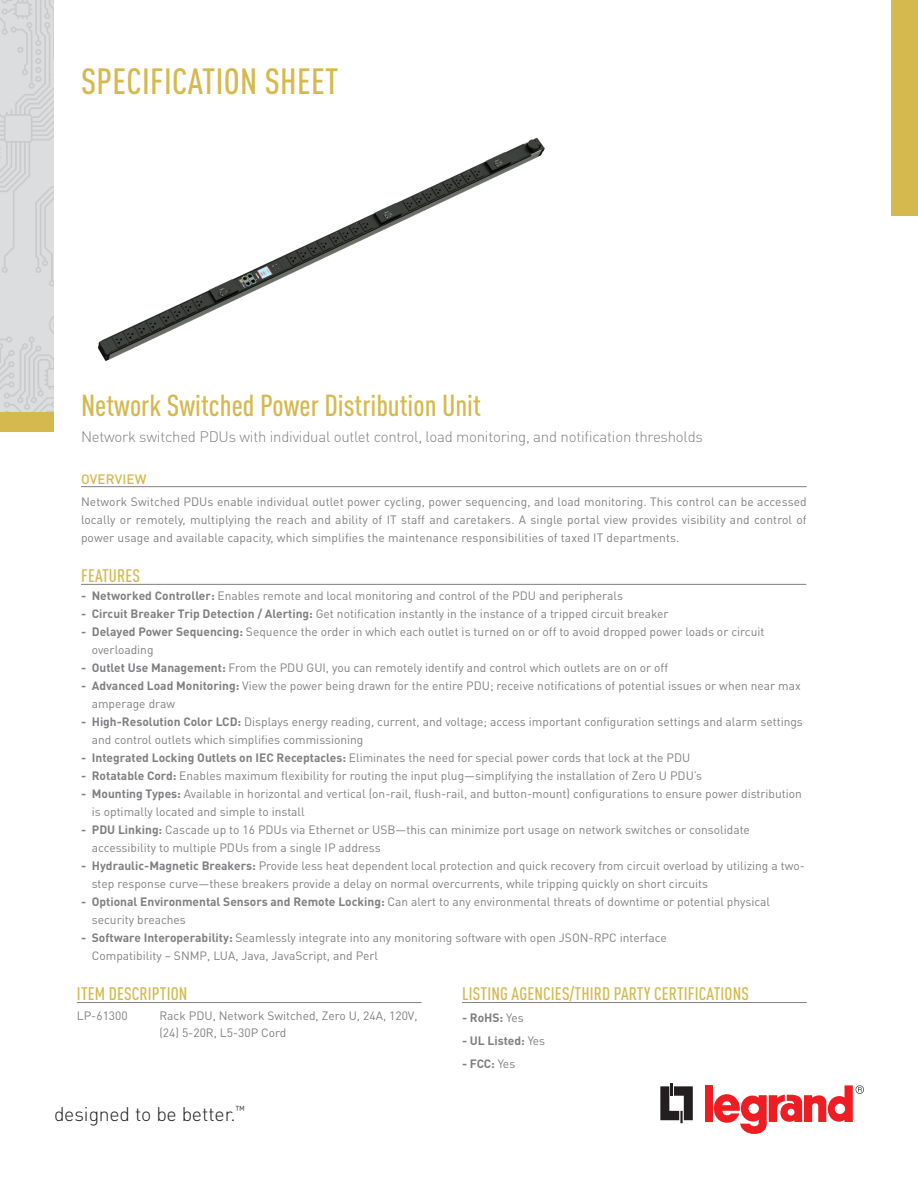
<style>
.page{position:relative;width:918px;height:1188px;background:#fff}
.page>*{position:absolute;margin:0;border:0;box-sizing:border-box;transform-origin:0 0}
.t1{font:500 condensed 36px "DIN Pro";letter-spacing:.01em;color:#d5b94f}
.Product_Header{font:500 condensed 30px "DIN Pro";color:#d5b94f}
.t2{font:300 19.5px "DIN";letter-spacing:-.005em;color:#231f20}
.Characteristics_Sect{font:500 condensed 18px "DIN Pro";letter-spacing:.01em;color:#d5b94f}
.Product_Header-2{font:300 15px "DIN Pro";letter-spacing:-.015em;color:#808083}
.Characteristics_Sect-2{font:500 13.5px "DIN Pro";letter-spacing:.01em;color:#d5b94f}
.Header_Bullets{font:12px/18px "DIN Pro";color:#808083}
.Main_Body_Copy{font:12px/18px "DIN Pro";letter-spacing:.01em;color:#808083;text-align:justify}
.Item_Description_MSR{font:12px/16.5px "DIN Pro";color:#808083}
.Header_Bullets-2{font:700 12px "DIN Pro";color:#808083}
.s1{font-weight:700}
.s2{font-weight:400}
</style>
<div class="page">
<div style="left:891px;top:0;width:27px;height:216px;background:#d5b94f"></div>
<svg style="left:660px;top:1083px;width:33px;height:40px"></svg>
<div style="left:705px;top:1085px;width:7px;height:37px;background:#ee1d23"></div>
<svg style="left:714px;top:1085px;width:150px;height:49px"></svg>
<div style="left:0;top:0;width:54px;height:432px;background:#dcdddf"></div>
<svg style="left:0;top:316px;width:54px;height:97px"></svg>
<svg style="left:0;top:0;width:54px;height:286px"></svg>
<div style="left:0;top:413px;width:54px;height:19px;background:#d5b94f"></div>
<hr style="left:81px;top:584px;width:725px;height:1px;background:#808083">
<hr style="left:81px;top:486px;width:726px;height:1px;background:#808083">
<img style="left:97px;top:137px;width:448px;height:224px">
<hr style="left:77px;top:1002px;width:345px;height:1px;background:#808083">
<hr style="left:462px;top:1002px;width:345px;height:1px;background:#808083">
<h1 class="t1" style="left:81px;top:60px;width:259px">SPECIFICATION SHEET</h1>
<p class="Product_Header" style="left:81px;top:388px;width:401px">Network Switched Power Distribution Unit</p>
<p class="Product_Header-2" style="left:81px;top:427px;width:624px">Network switched PDUs with individual outlet control, load monitoring, and notification thresholds</p>
<p class="Characteristics_Sect-2" style="left:81px;top:470px;width:67px">OVERVIEW</p>
<p class="Main_Body_Copy" style="left:81px;top:492px;width:727px">Network Switched PDUs enable individual outlet power cycling, power sequencing, and load monitoring. This control can be accessed locally or remotely, multiplying the reach and ability of IT staff and caretakers. A single portal view provides visibility and control of power usage and available capacity, which simplifies the maintenance responsibilities of taxed IT departments.</p>
<p class="Characteristics_Sect" style="left:81px;top:565px;width:61px">FEATURES</p>
<p class="Header_Bullets" style="left:81px;top:586px;width:544px"><span class="s1">- Networked Controller:</span> Enables remote and local monitoring and control of the PDU and peripherals</p>
<p class="Header_Bullets" style="left:81px;top:604px;width:589px"><span class="s1">- Circuit Breaker Trip Detection / Alerting:</span> Get notification instantly in the instance of a tripped circuit breaker</p>
<p class="Header_Bullets" style="left:92px;top:622px;width:674px;text-indent:-11px"><span class="s1">- Delayed Power Sequencing:</span> Sequence the order in which each outlet is turned on or off to avoid dropped power loads or circuit overloading</p>
<p class="Header_Bullets" style="left:81px;top:658px;width:589px"><span class="s1">- Outlet Use Management:</span> From the PDU GUI, you can remotely identify and control which outlets are on or off</p>
<p class="Header_Bullets" style="left:92px;top:676px;width:711px;text-indent:-11px"><span class="s1">- Advanced Load Monitoring:</span> View the power being drawn for the entire PDU; receive notifications of potential issues or when near max amperage draw</p>
<p class="Header_Bullets" style="left:92px;top:712px;width:713px;text-indent:-11px"><span class="s1">- High-Resolution Color LCD:</span> Displays energy reading, current, and voltage; access important configuration settings and alarm settings and control outlets which simplifies commissioning</p>
<p class="Header_Bullets" style="left:81px;top:748px;width:611px"><span class="s1">- Integrated Locking Outlets on IEC Receptacles:</span> Eliminates the need for special power cords that lock at the PDU</p>
<p class="Header_Bullets" style="left:81px;top:766px;width:623px"><span class="s1">- Rotatable Cord:</span> Enables maximum flexibility for routing the input plug—simplifying the installation of Zero U PDU’s</p>
<p class="Header_Bullets" style="left:92px;top:784px;width:712px;text-indent:-11px"><span class="s1">- Mounting Types:</span> Available in horizontal and vertical (on-rail, flush-rail, and button-mount) configurations to ensure power distribution is optimally located and simple to install</p>
<p class="Header_Bullets" style="left:92px;top:820px;width:660px;text-indent:-11px"><span class="s1">- PDU Linking:</span> Cascade up to 16 PDUs via Ethernet or USB—this can minimize port usage on network switches or consolidate accessibility to multiple PDUs from a single IP address</p>
<p class="Header_Bullets" style="left:92px;top:856px;width:715px;text-indent:-11px"><span class="s1">- Hydraulic-Magnetic Breakers:</span> Provide less heat dependent local protection and quick recovery from circuit overload by utilizing a two&shy;step response curve—these breakers provide a delay on normal overcurrents, while tripping quickly on short circuits</p>
<p class="Header_Bullets" style="left:92px;top:892px;width:680px;text-indent:-11px"><span class="s1">- Optional Environmental Sensors and Remote Locking:</span> Can alert to any environmental threats of downtime or potential physical security breaches</p>
<p class="Header_Bullets" style="left:81px;top:928px;width:587px"><span class="s1">- Software Interoperability:</span> Seamlessly integrate into any monitoring software with open JSON-RPC interface</p>
<p class="Header_Bullets" style="left:92px;top:946px;width:288px">Compatibility – SNMP, LUA, Java, JavaScript, and Perl</p>
<p class="Characteristics_Sect" style="left:77px;top:983px;width:112px">ITEM DESCRIPTION</p>
<p class="Item_Description_MSR" style="left:77px;top:1007px;width:52px">LP-61300</p>
<p class="Item_Description_MSR" style="left:159px;top:1007px;width:260px">Rack PDU, Network Switched, Zero U, 24A, 120V, (24) 5-20R, L5-30P Cord</p>
<h3 class="t2" style="left:54px;top:1102px;width:192px">designed to be better.<sup>™</sup></h3>
<p class="Characteristics_Sect" style="left:462px;top:983px;width:288px">LISTING AGENCIES/THIRD PARTY CERTIFICATIONS</p>
<p class="Header_Bullets-2" style="left:462px;top:1009px;width:63px">- RoHS: <span class="s2">Yes</span></p>
<p class="Header_Bullets-2" style="left:462px;top:1032px;width:85px">- UL Listed: <span class="s2">Yes</span></p>
<p class="Header_Bullets-2" style="left:462px;top:1056px;width:55px">- FCC: <span class="s2">Yes</span></p>
</div>
